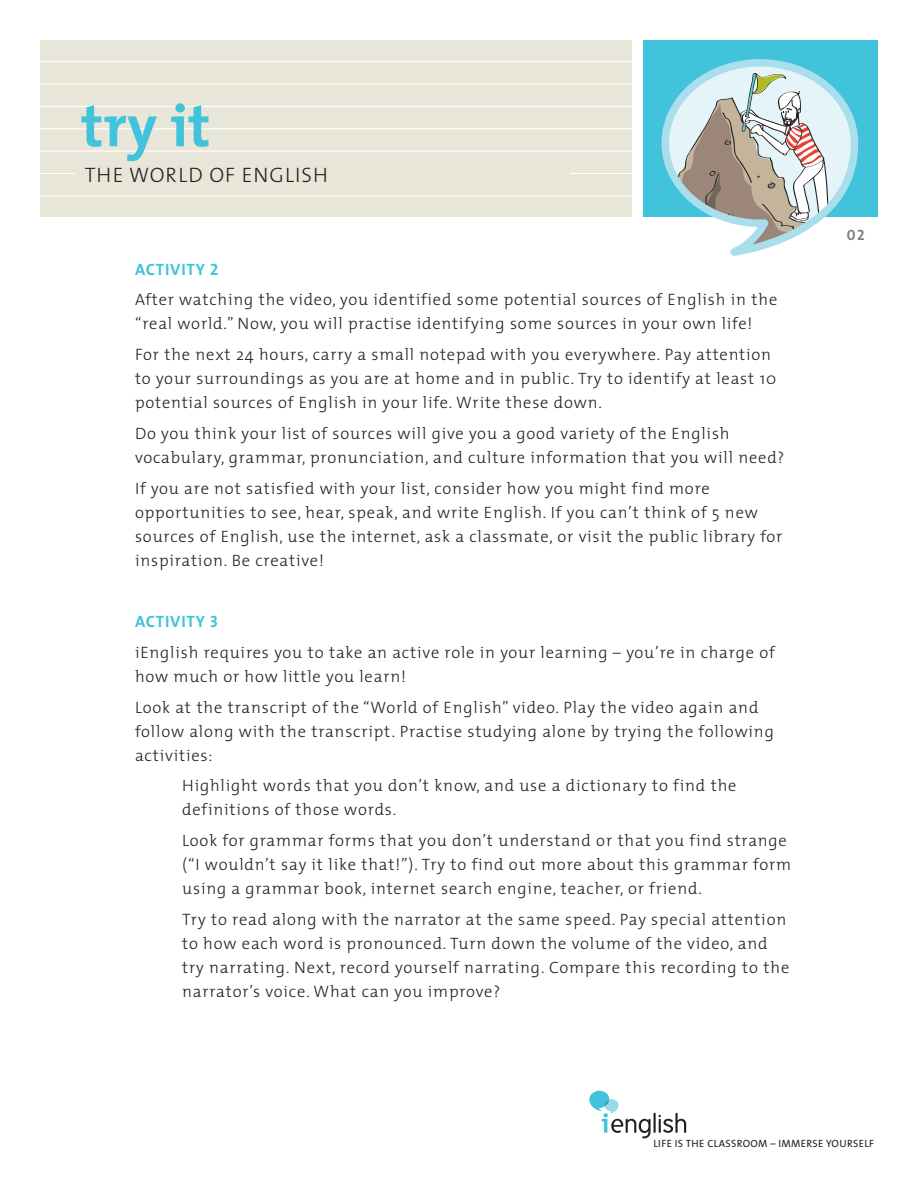
<style>
.page{position:relative;width:918px;height:1188px;background:#fff}
.page>*{position:absolute;margin:0;border:0;box-sizing:border-box;transform-origin:0 0}
.t1{font:700 60px "The Mix";color:#42c3dc}
.t2{font:300 21px "The Mix";letter-spacing:.05em;color:#231f20}
.t3{font:300 16.5px/24px "The Mix";letter-spacing:.05em;color:#231f20}
.t4{font:16.5px "The Mix Bold Caps";letter-spacing:.045em;color:#42c3dc}
.t5{font:15px "The Mix Bold Caps";color:#808285}
.t6{font:10.5px "The Mix Caps";letter-spacing:.03em;color:#231f20}
</style>
<div class="page">
<div style="left:40px;top:40px;width:592px;height:177px;background:#e8e6d8"></div>
<hr style="left:38px;top:128px;width:598px;height:1px;background:#fff">
<hr style="left:38px;top:106px;width:598px;height:1px;background:#fff">
<hr style="left:38px;top:195px;width:598px;height:1px;background:#fff">
<hr style="left:38px;top:84px;width:598px;height:1px;background:#fff">
<hr style="left:38px;top:173px;width:598px;height:1px;background:#fff">
<hr style="left:38px;top:61px;width:598px;height:1px;background:#fff">
<hr style="left:38px;top:151px;width:598px;height:1px;background:#fff">
<svg style="left:589px;top:1091px;width:97px;height:47px"></svg>
<svg style="left:643px;top:40px;width:235px;height:216px"></svg>
<div style="left:76px;top:160px;width:494px;height:24px;background:#e8e6d8"></div>
<p class="t1" style="left:81px;top:76px;width:131px">try it</p>
<p class="t2" style="left:85px;top:158px;width:245px">THE WORLD OF ENGLISH</p>
<p class="t4" style="left:135px;top:255px;width:85px">ACTIVITY 2</p>
<p class="t3" style="left:135px;top:287px;width:644px">After watching the video, you identified some potential sources of English in the “real world.” Now, you will practise identifying some sources in your own life!</p>
<p class="t3" style="left:135px;top:342px;width:643px">For the next 24 hours, carry a small notepad with you everywhere. Pay attention to your surroundings as you are at home and in public. Try to identify at least 10 potential sources of English in your life. Write these down.</p>
<p class="t3" style="left:135px;top:421px;width:651px">Do you think your list of sources will give you a good variety of the English vocabulary, grammar, pronunciation, and culture information that you will need?</p>
<p class="t3" style="left:135px;top:476px;width:649px">If you are not satisfied with your list, consider how you might find more opportunities to see, hear, speak, and write English. If you can’t think of 5 new sources of English, use the internet, ask a classmate, or visit the public library for inspiration. Be creative!</p>
<p class="t4" style="left:135px;top:608px;width:85px">ACTIVITY 3</p>
<p class="t3" style="left:135px;top:640px;width:641px">iEnglish requires you to take an active role in your learning – you’re in charge of how much or how little you learn!</p>
<p class="t3" style="left:135px;top:695px;width:640px">Look at the transcript of the “World of English” video. Play the video again and follow along with the transcript. Practise studying alone by trying the following activities:</p>
<p class="t3" style="left:182px;top:773px;width:556px">Highlight words that you don’t know, and use a dictionary to find the definitions of those words.</p>
<p class="t3" style="left:182px;top:828px;width:610px">Look for grammar forms that you don’t understand or that you find strange (“I wouldn’t say it like that!”). Try to find out more about this grammar form using a grammar book, internet search engine, teacher, or friend.</p>
<p class="t3" style="left:182px;top:907px;width:609px">Try to read along with the narrator at the same speed. Pay special attention to how each word is pronounced. Turn down the volume of the video, and try narrating. Next, record yourself narrating. Compare this recording to the narrator’s voice. What can you improve?</p>
<p class="t5" style="left:847px;top:222px;width:19px">02</p>
<p class="t6" style="left:653px;top:1135px;width:222px">LIFE IS THE CLASSROOM – IMMERSE YOURSELF</p>
</div>
